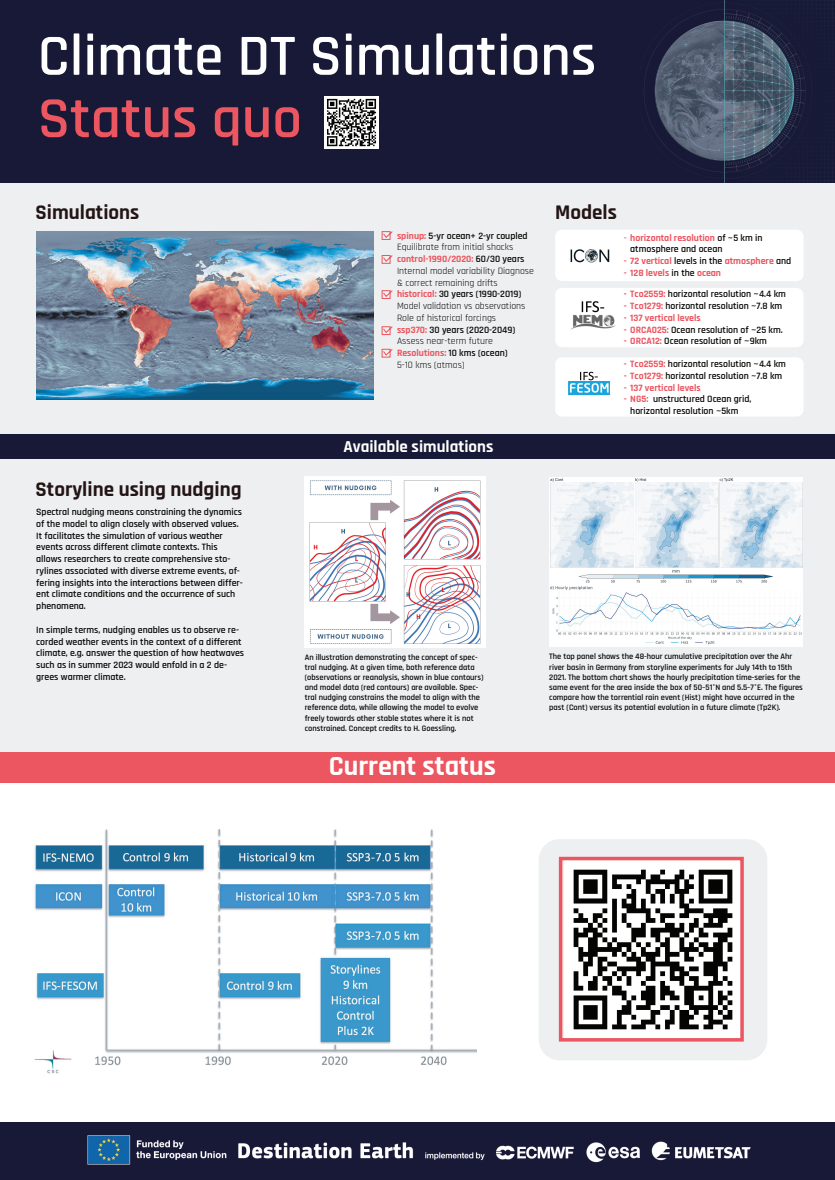
<style>
.page{position:relative;width:835px;height:1180px;background:#fff}
.page>*{position:absolute;margin:0;border:0;box-sizing:border-box;transform-origin:0 0}
.t1{font:600 58.83px "Rajdhani";color:#fff}
.t2{font:600 58.83px "Rajdhani";color:#eb5660}
.t3{font:700 28px "Rajdhani";color:#fff}
.t4{font:700 21px "Rajdhani";color:#231415}
.t5{font:700 16.87px "Rajdhani";color:#fff}
.t6{font:600 9.8px/11.8px "Rajdhani";color:#040503}
.t7{font:9.8px/11.8px "Rajdhani";color:#040503}
.t8{font:700 9.8px "Rajdhani";color:#eb5660}
.t9{font:600 8.4px/10.1px "Rajdhani";color:#040503}
.s1{font-weight:700;color:#eb5660}
.s2{font-weight:600}
.s3{color:#eb5660}
.s4{font-weight:600;color:#040503}
</style>
<div class="page">
<div style="left:0;top:0;width:834px;height:183px;background:#171936"></div>
<div style="left:0;top:434px;width:834px;height:25px;background:#171936"></div>
<div style="left:0;top:750px;width:834px;height:32px;background:#eb5660"></div>
<div style="left:0;top:183px;width:834px;height:250px;background:#edeff0"></div>
<div style="left:554px;top:288px;width:249px;height:59px;background:#fff;border-radius:7px"></div>
<div style="left:554px;top:357px;width:249px;height:59px;background:#fff;border-radius:7px"></div>
<div style="left:554px;top:230px;width:249px;height:51px;background:#fff;border-radius:7px"></div>
<img style="left:644px;top:0;width:189px;height:183px">
<img style="left:37px;top:231px;width:336px;height:168px">
<img style="left:34px;top:829px;width:441px;height:245px">
<div style="left:0;top:1122px;width:834px;height:57px;background:#171936"></div>
<img style="left:73px;top:1135px;width:689px;height:45px">
<img style="left:325px;top:97px;width:53px;height:51px">
<img style="left:570px;top:249px;width:40px;height:14px">
<img style="left:570px;top:301px;width:46px;height:29px">
<img style="left:568px;top:371px;width:42px;height:25px">
<div style="left:0;top:459px;width:834px;height:292px;background:#edeff0"></div>
<div style="left:538px;top:839px;width:228px;height:221px;background:#edeff0;border-radius:21px"></div>
<img style="left:549px;top:477px;width:253px;height:170px">
<img style="left:304px;top:476px;width:181px;height:171px">
<img style="left:564px;top:861px;width:174px;height:175px">
<svg style="left:381px;top:231px;width:11px;height:9px"></svg>
<svg style="left:381px;top:255px;width:11px;height:9px"></svg>
<svg style="left:381px;top:290px;width:11px;height:9px"></svg>
<svg style="left:381px;top:326px;width:11px;height:9px"></svg>
<svg style="left:381px;top:349px;width:11px;height:8px"></svg>
<div style="left:558px;top:856px;width:185px;height:185px;border:4px solid #eb5660"></div>
<h1 class="t1" style="left:38px;top:21px;width:559px">Climate DT Simulations</h1>
<h1 class="t2" style="left:38px;top:83px;width:265px">Status quo</h1>
<h3 class="t4" style="left:36px;top:199px;width:105px">Simulations</h3>
<h3 class="t4" style="left:36px;top:476px;width:207px">Storyline using nudging</h3>
<p class="t6" style="left:36px;top:506px;width:208px">Spectral nudging means constraining the dynamics of the model to align closely with observed values.<br>It facilitates the simulation of various weather events across different climate contexts. This allows researchers to create comprehensive sto&shy;rylines associated with diverse extreme events, of&shy;fering insights into the interactions between differ&shy;ent climate conditions and the occurrence of such phenomena.</p>
<p class="t6" style="left:36px;top:624px;width:209px">In simple terms, nudging enables us to observe re&shy;corded weather events in the context of a different climate, e.g. answer the question of how heatwaves such as in summer 2023 would enfold in a 2 de&shy;grees warmer climate.</p>
<p class="t7" style="left:397px;top:230px;width:138px"><span class="s1">spinup:</span> <span class="s2">5-yr ocean+ 2-yr coupled<br></span>Equilibrate from initial shocks <span class="s1">control-1990/2020:</span> <span class="s2">60/30 years<br></span>Internal model variability Diagnose &amp; correct remaining drifts <span class="s1">historical:</span> <span class="s2">30 years (1990-2019)<br></span>Model validation vs observations<br>Role of historical forcings<br><span class="s1">ssp370:</span> <span class="s2">30 years (2020-2049)<br></span>Assess near-term future<br><span class="s1">Resolutions:</span> <span class="s2">10 kms (ocean)<br></span>5-10 kms (atmos)</p>
<h3 class="t5" style="left:343px;top:436px;width:151px">Available simulations</h3>
<h3 class="t4" style="left:554px;top:200px;width:63px">Models</h3>
<p class="t6" style="left:630px;top:232px;width:133px;text-indent:-6px"><span class="s3">-</span> <span class="s1">horizontal resolution</span> of ~5 km in atmosphere and ocean</p>
<p class="t8" style="left:623px;top:255px;width:169px">- 72 vertical <span class="s4">levels in the</span> atmosphere <span class="s4">and</span></p>
<p class="t8" style="left:623px;top:267px;width:99px">- 128 levels <span class="s4">in the</span> ocean</p>
<p class="t6" style="left:623px;top:289px;width:163px"><span class="s1">- Tco2559:</span> horizontal resolution ~4.4 km</p>
<p class="t6" style="left:623px;top:300px;width:160px"><span class="s1">- Tco1279:</span> horizontal resolution ~7.8 km</p>
<p class="t8" style="left:623px;top:312px;width:78px">- 137 vertical levels</p>
<p class="t6" style="left:623px;top:324px;width:160px"><span class="s1">- ORCA025:</span> Ocean resolution of ~25 km.</p>
<p class="t6" style="left:623px;top:336px;width:144px"><span class="s1">- ORCA12:</span> Ocean resolution of ~9km</p>
<p class="t6" style="left:623px;top:358px;width:163px"><span class="s1">- Tco2559:</span> horizontal resolution ~4.4 km</p>
<p class="t6" style="left:623px;top:370px;width:160px"><span class="s1">- Tco1279:</span> horizontal resolution ~7.8 km</p>
<p class="t8" style="left:623px;top:381px;width:78px">- 137 vertical levels</p>
<p class="t6" style="left:630px;top:394px;width:123px;text-indent:-6px"><span class="s1">- NG5:</span> unstructured Ocean grid, horizontal resolution ~5km</p>
<p class="t9" style="left:304px;top:652px;width:180px">An illustration demonstrating the concept of spec&shy;tral nudging. At a given time, both reference data (observations or reanalysis, shown in blue contours) and model data (red contours) are available. Spec&shy;tral nudging constrains the model to align with the reference data, while allowing the model to evolve freely towards other stable states where it is not constrained. Concept credits to H. Goessling.</p>
<p class="t9" style="left:549px;top:652px;width:255px">The top panel shows the 48-hour cumulative precipitation over the Ahr river basin in Germany from storyline experiments for July 14th to 15th 2021. The bottom chart shows the hourly precipitation time-series for the same event for the area inside the box of 50–51°N and 5.5–7°E. The figures compare how the torrential rain event (Hist) might have occurred in the past (Cont) versus its potential evolution in a future climate (Tp2K).</p>
<h2 class="t3" style="left:328px;top:749px;width:169px">Current status</h2>
</div>
